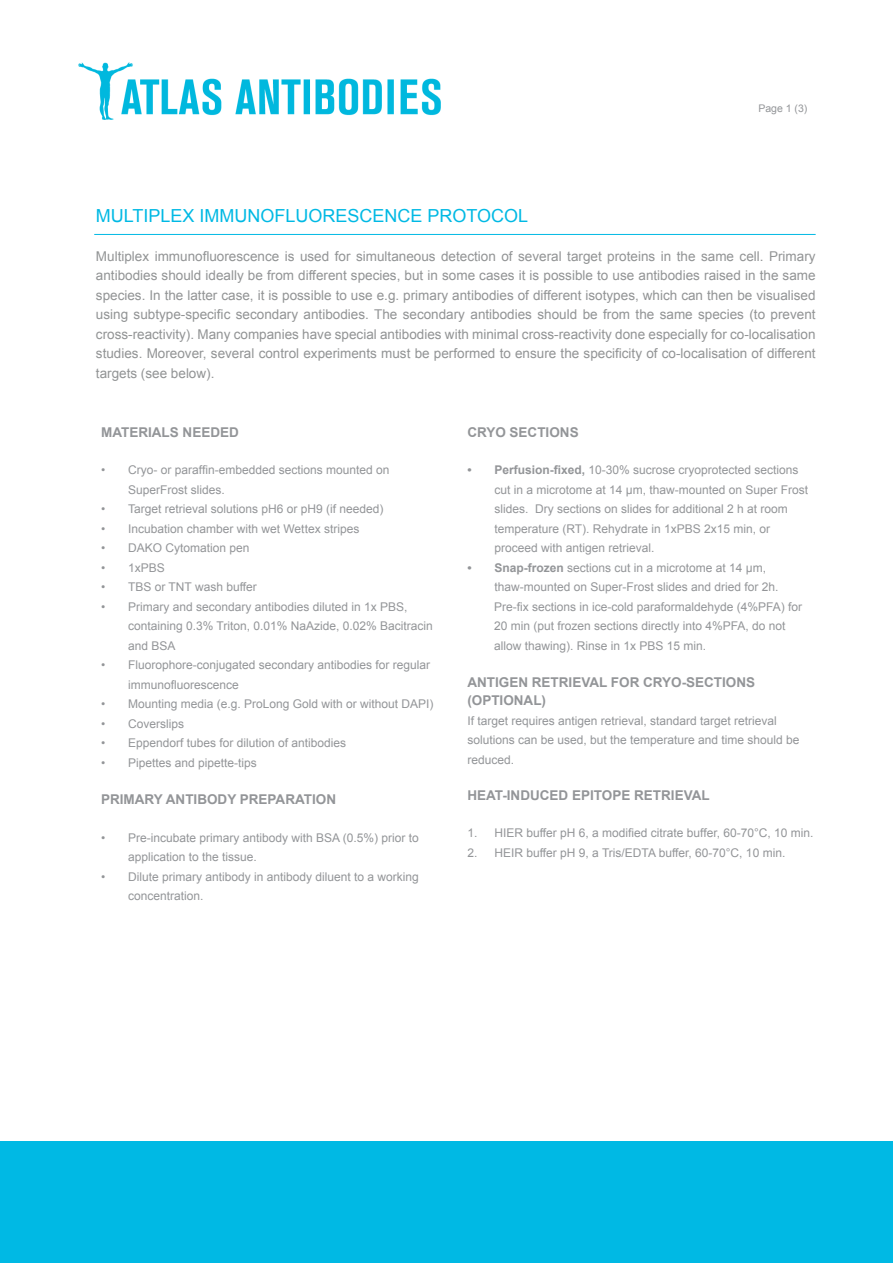
<style>
.page{position:relative;width:893px;height:1263px;background:#fff}
.page>*{position:absolute;margin:0;border:0;box-sizing:border-box;transform-origin:0 0}
.t1{font:18px "Arial";color:#00b9e4}
.t2{font:13.5px/19.5px "Arial";color:#929495;text-align:justify}
.t3{font:700 13.5px/18px "Arial";color:#939598}
.t4{font:12px/19.5px "Arial";color:#939598}
.t5{font:10.5px "Arial";color:#939598}
.s1{font-weight:700}
</style>
<div class="page">
<img style="left:79px;top:62px;width:362px;height:57px">
<hr style="left:94px;top:234px;width:722px;height:1px;background:#00b9e4">
<div style="left:0;top:1141px;width:893px;height:122px;background:#00b9e4"></div>
<h1 class="t1" style="left:96px;top:203px;width:434px">MULTIPLEX IMMUNOFLUORESCENCE PROTOCOL</h1>
<p class="t5" style="left:758px;top:101px;width:51px">Page 1 (3)</p>
<p class="t2" style="left:96px;top:247px;width:721px">Multiplex immunofluorescence is used for simultaneous detection of several target proteins in the same cell. Primary antibodies should ideally be from different species, but in some cases it is possible to use antibodies raised in the same species. In the latter case, it is possible to use e.g. primary antibodies of different isotypes, which can then be visualised using subtype-specific secondary antibodies. The secondary antibodies should be from the same species (to prevent cross-reactivity). Many companies have special antibodies with minimal cross-reactivity done especially for co-localisation studies. Moreover, several control experiments must be performed to ensure the specificity of co-localisation of different targets (see below).</p>
<p class="t3" style="left:101px;top:424px;width:139px">MATERIALS NEEDED</p>
<p class="t4" style="left:128px;top:461px;width:263px;text-indent:-27px">• Cryo- or paraffin-embedded sections mounted on<br>SuperFrost slides.</p>
<p class="t4" style="left:101px;top:500px;width:284px">• Target retrieval solutions pH6 or pH9 (if needed)</p>
<p class="t4" style="left:101px;top:519px;width:260px">• Incubation chamber with wet Wettex stripes</p>
<p class="t4" style="left:101px;top:539px;width:150px">• DAKO Cytomation pen</p>
<p class="t4" style="left:101px;top:558px;width:65px">• 1xPBS</p>
<p class="t4" style="left:101px;top:578px;width:157px">• TBS or TNT wash buffer</p>
<p class="t4" style="left:128px;top:597px;width:306px;text-indent:-27px">• Primary and secondary antibodies diluted in 1x PBS, containing 0.3% Triton, 0.01% NaAzide, 0.02% Bacitracin and BSA</p>
<p class="t4" style="left:128px;top:656px;width:304px;text-indent:-27px">• Fluorophore-conjugated secondary antibodies for regular immunofluorescence</p>
<p class="t4" style="left:101px;top:695px;width:334px">• Mounting media (e.g. ProLong Gold with or without DAPI)</p>
<p class="t4" style="left:101px;top:714px;width:85px">• Coverslips</p>
<p class="t4" style="left:101px;top:734px;width:247px">• Eppendorf tubes for dilution of antibodies</p>
<p class="t4" style="left:101px;top:753px;width:157px">• Pipettes and pipette-tips</p>
<p class="t3" style="left:101px;top:791px;width:237px">PRIMARY ANTIBODY PREPARATION</p>
<p class="t4" style="left:128px;top:828px;width:292px;text-indent:-27px">• Pre-incubate primary antibody with BSA (0.5%) prior to application to the tissue.</p>
<p class="t4" style="left:128px;top:867px;width:292px;text-indent:-27px">• Dilute primary antibody in antibody diluent to a working concentration.</p>
<p class="t3" style="left:467px;top:424px;width:113px">CRYO SECTIONS</p>
<p class="t4" style="left:494px;top:461px;width:315px;text-indent:-27px"><span class="s1">• Perfusion-fixed,</span> 10-30% sucrose cryoprotected sections cut in a microtome at 14 µm, thaw-mounted on Super Frost slides. Dry sections on slides for additional 2 h at room temperature (RT). Rehydrate in 1xPBS 2x15 min, or proceed with antigen retrieval.</p>
<p class="t4" style="left:494px;top:558px;width:310px;text-indent:-27px"><span class="s1">• Snap-frozen</span> sections cut in a microtome at 14 µm, thaw-mounted on Super-Frost slides and dried for 2h.<br>Pre-fix sections in ice-cold paraformaldehyde (4%PFA) for 20 min (put frozen sections directly into 4%PFA, do not allow thawing). Rinse in 1x PBS 15 min.</p>
<p class="t3" style="left:467px;top:674px;width:289px">ANTIGEN RETRIEVAL FOR CRYO-SECTIONS (OPTIONAL)</p>
<p class="t4" style="left:467px;top:711px;width:334px">If target requires antigen retrieval, standard target retrieval solutions can be used, but the temperature and time should be reduced.</p>
<p class="t3" style="left:467px;top:787px;width:244px">HEAT-INDUCED EPITOPE RETRIEVAL</p>
<p class="t4" style="left:467px;top:824px;width:348px">1. HIER buffer pH 6, a modified citrate buffer, 60-70°C, 10 min.</p>
<p class="t4" style="left:467px;top:843px;width:319px">2. HEIR buffer pH 9, a Tris/EDTA buffer, 60-70°C, 10 min.</p>
</div>
